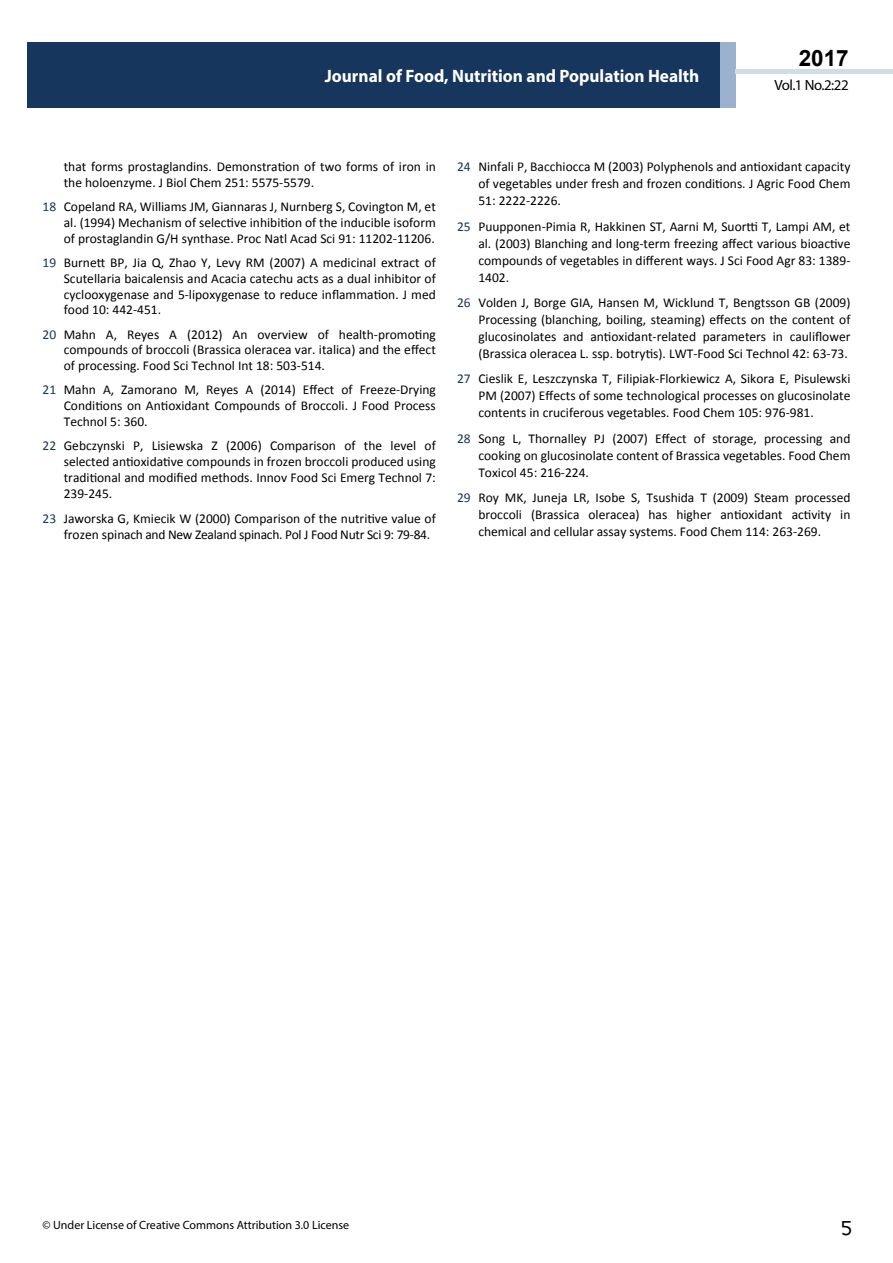
<style>
.page{position:relative;width:893px;height:1263px;background:#fff}
.page>*{position:absolute;margin:0;border:0;box-sizing:border-box;transform-origin:0 0}
.t1{font:25.5px "Tunga";color:#000}
.t2{font:700 22.5px "Arial";color:#000}
.t3{font:700 18px "Myriad Pro";color:#fff;scale:.96 1}
.t4{font:14.85px "Myriad Pro";letter-spacing:-.03em;color:#000}
.t5{font:13.5px/17px "Calibri";color:#000;text-align:justify}
.t6{font:12px "Myriad Pro";color:#000}
.s1{color:#16365d}
</style>
<div class="page">
<div style="left:27px;top:42px;width:694px;height:66px;background:#16365d"></div>
<div style="left:720px;top:42px;width:16px;height:66px;background:#9bb1cf"></div>
<div style="left:736px;top:69px;width:157px;height:5px;background:#cfdce9"></div>
<h3 class="t3" style="left:325px;top:64px;width:392px">Journal of Food, Nutrition and Population Health</h3>
<h2 class="t2" style="left:799px;top:43px;width:52px">2017</h2>
<p class="t4" style="left:774px;top:76px;width:76px">Vol.1 No.2:22</p>
<p class="t5" style="left:64px;top:159px;width:374px;line-height:15.8px">that forms prostaglandins. Demonstration of two forms of iron in the holoenzyme. J Biol Chem 251: 5575-5579.</p>
<p class="t5" style="left:64px;top:199px;width:374px;line-height:15.8px;text-indent:-21px"><span class="s1">18</span> Copeland RA, Williams JM, Giannaras J, Nurnberg S, Covington M, et al. (1994) Mechanism of selective inhibition of the inducible isoform of prostaglandin G/H synthase. Proc Natl Acad Sci 91: 11202-11206.</p>
<p class="t5" style="left:64px;top:255px;width:374px;line-height:15.8px;text-indent:-21px"><span class="s1">19</span> Burnett BP, Jia Q, Zhao Y, Levy RM (2007) A medicinal extract of Scutellaria baicalensis and Acacia catechu acts as a dual inhibitor of cyclooxygenase and 5-lipoxygenase to reduce inflammation. J med food 10: 442-451.</p>
<p class="t5" style="left:64px;top:326px;width:374px;line-height:15.8px;text-indent:-21px"><span class="s1">20</span> Mahn A, Reyes A (2012) An overview of health-promoting compounds of broccoli (Brassica oleracea var. italica) and the effect of processing. Food Sci Technol Int 18: 503-514.</p>
<p class="t5" style="left:64px;top:382px;width:374px;line-height:15.8px;text-indent:-21px"><span class="s1">21</span> Mahn A, Zamorano M, Reyes A (2014) Effect of Freeze-Drying Conditions on Antioxidant Compounds of Broccoli. J Food Process Technol 5: 360.</p>
<p class="t5" style="left:64px;top:438px;width:374px;line-height:15.9px;text-indent:-21px"><span class="s1">22</span> Gebczynski P, Lisiewska Z (2006) Comparison of the level of selected antioxidative compounds in frozen broccoli produced using traditional and modified methods. Innov Food Sci Emerg Technol 7:<br>239-245.</p>
<p class="t5" style="left:64px;top:510px;width:374px;line-height:16.2px;text-indent:-21px"><span class="s1">23</span> Jaworska G, Kmiecik W (2000) Comparison of the nutritive value of frozen spinach and New Zealand spinach. Pol J Food Nutr Sci 9: 79-84.</p>
<p class="t5" style="left:478px;top:158px;width:374px;text-indent:-21px"><span class="s1">24</span> Ninfali P, Bacchiocca M (2003) Polyphenols and antioxidant capacity of vegetables under fresh and frozen conditions. J Agric Food Chem 51: 2222-2226.</p>
<p class="t5" style="left:478px;top:218px;width:374px;text-indent:-21px"><span class="s1">25</span> Puupponen-Pimia R, Hakkinen ST, Aarni M, Suortti T, Lampi AM, et al. (2003) Blanching and long-term freezing affect various bioactive compounds of vegetables in different ways. J Sci Food Agr 83: 1389- 1402.</p>
<p class="t5" style="left:478px;top:294px;width:374px;text-indent:-21px"><span class="s1">26</span> Volden J, Borge GIA, Hansen M, Wicklund T, Bengtsson GB (2009)<br>Processing (blanching, boiling, steaming) effects on the content of glucosinolates and antioxidant-related parameters in cauliflower (Brassica oleracea L. ssp. botrytis). LWT-Food Sci Technol 42: 63-73.</p>
<p class="t5" style="left:478px;top:370px;width:374px;text-indent:-21px"><span class="s1">27</span> Cieslik E, Leszczynska T, Filipiak-Florkiewicz A, Sikora E, Pisulewski PM (2007) Effects of some technological processes on glucosinolate contents in cruciferous vegetables. Food Chem 105: 976-981.</p>
<p class="t5" style="left:478px;top:430px;width:374px;text-indent:-21px"><span class="s1">28</span> Song L, Thornalley PJ (2007) Effect of storage, processing and cooking on glucosinolate content of Brassica vegetables. Food Chem Toxicol 45: 216-224.</p>
<p class="t5" style="left:478px;top:489px;width:374px;text-indent:-21px"><span class="s1">29</span> Roy MK, Juneja LR, Isobe S, Tsushida T (2009) Steam processed broccoli (Brassica oleracea) has higher antioxidant activity in chemical and cellular assay systems. Food Chem 114: 263-269.</p>
<p class="t6" style="left:43px;top:1218px;width:308px">© Under License of Creative Commons Attribution 3.0 License</p>
<h1 class="t1" style="left:841px;top:1211px;width:13px">5</h1>
</div>
